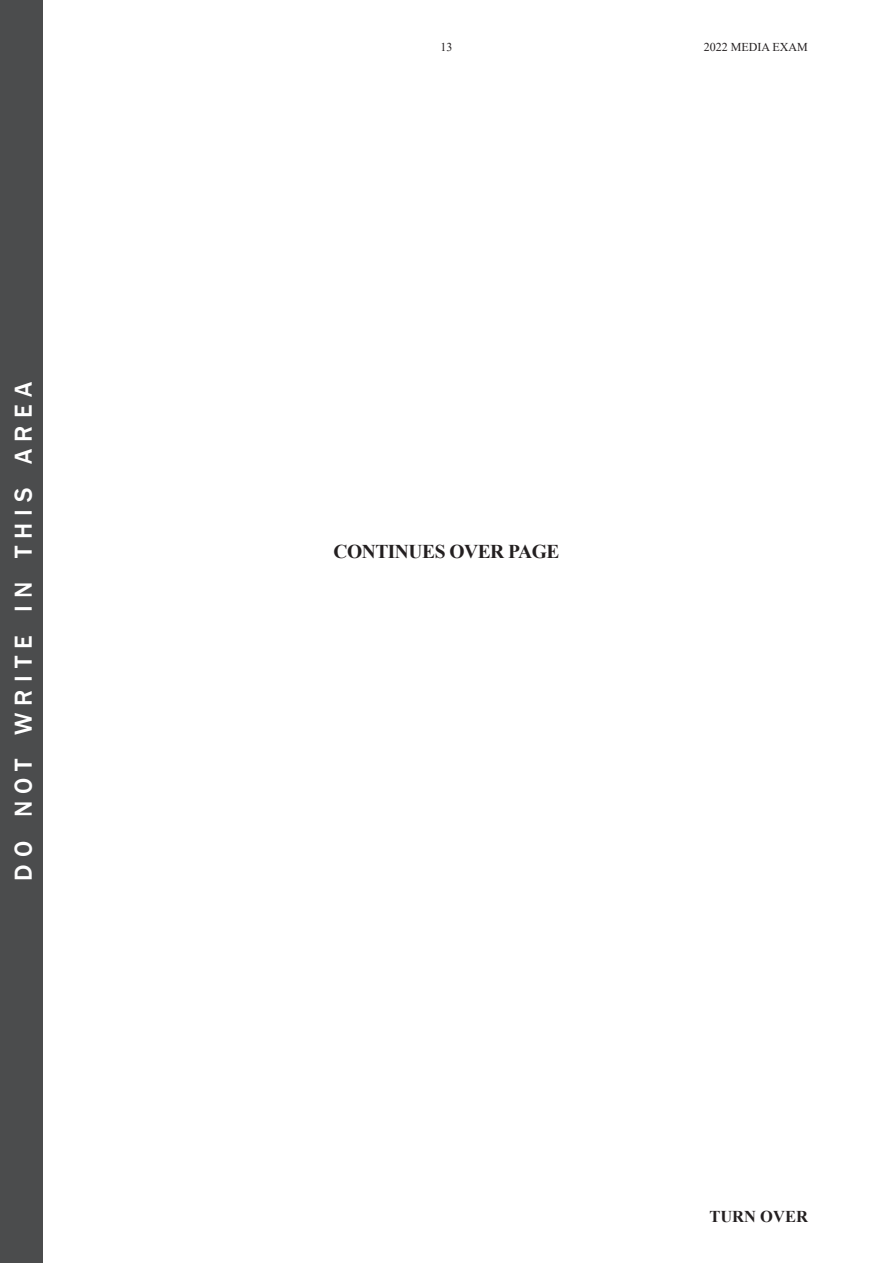
<style>
.page{position:relative;width:893px;height:1263px;background:#fff}
.page>*{position:absolute;margin:0;border:0;box-sizing:border-box;transform-origin:0 0}
.t1{font:500 25.2px "Franklin Gothic";letter-spacing:.285em;color:#fff}
.t2{font:700 19.5px "Times New Roman";letter-spacing:-.025em;color:#231f20}
.t3{font:700 16.5px "Times New Roman";color:#231f20}
.t4{font:12px "Times New Roman";color:#231f20}
</style>
<div class="page">
<div style="left:0;top:0;width:43px;height:1263px;background:#4b4c4d"></div>
<p class="t1" style="left:8px;top:881px;width:500px;rotate:-90deg">do not write in this area</p>
<p class="t4" style="left:440px;top:38px;width:13px">13</p>
<p class="t4" style="left:704px;top:38px;width:105px">2022 MEDIA EXAM</p>
<p class="t2" style="left:333px;top:537px;width:227px">CONTINUES OVER PAGE</p>
<p class="t3" style="left:709px;top:1204px;width:100px">TURN OVER</p>
</div>
